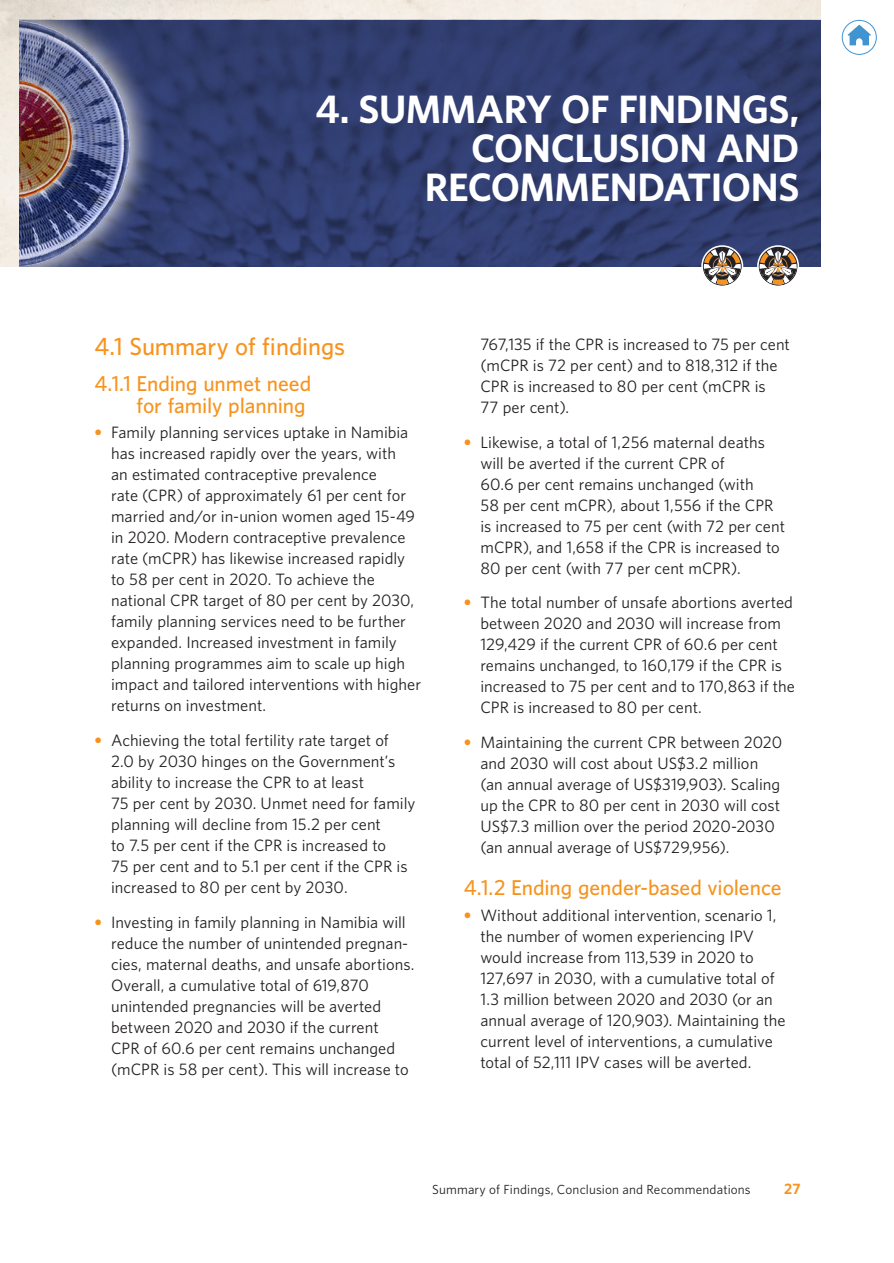
<style>
.page{position:relative;width:894px;height:1263px;background:#fff}
.page>*{position:absolute;margin:0;border:0;box-sizing:border-box;transform-origin:0 0}
.t1{font:700 36px/39px "UNFPA";letter-spacing:-.015em;color:#fff;text-align:right}
.t2{font:600 22.5px "UNFPA";letter-spacing:-.005em;color:#f7931d}
.t3{font:600 19.5px/22.5px "UNFPA";letter-spacing:-.005em;color:#f7931d;text-align:right}
.t4{font:15px/21px "UNFPA Text";color:#231f20}
.t5{font:700 13.5px "UNFPA";color:#f7931d}
.t6{font:12px "UNFPA Text";letter-spacing:.01em;color:#231f20}
.s1{font-family:"UNFPA";font-weight:700;color:#f7931d}
</style>
<div class="page">
<svg style="left:841px;top:20px;width:35px;height:34px"></svg>
<div style="left:841px;top:20px;width:35px;height:35px;border:1px solid #4194d0;border-radius:50%"></div>
<svg style="left:847px;top:25px;width:23px;height:20px"></svg>
<img style="left:0;top:0;width:820px;height:266px">
<svg style="left:702px;top:246px;width:39px;height:38px"></svg>
<div style="left:701px;top:245px;width:42px;height:42px;border:2px solid #fff;border-radius:50%"></div>
<svg style="left:758px;top:246px;width:39px;height:38px"></svg>
<div style="left:756px;top:245px;width:42px;height:42px;border:2px solid #fff;border-radius:50%"></div>
<h1 class="t1" style="left:315px;top:88px;width:485px">4. SUMMARY OF FINDINGS,<br>CONCLUSION AND<br>RECOMMENDATIONS</h1>
<h2 class="t2" style="left:94px;top:331px;width:252px">4.1 Summary of findings</h2>
<h3 class="t3" style="left:94px;top:371px;width:218px">4.1.1 Ending unmet need for family planning</h3>
<p class="t4" style="left:111px;top:422px;width:311px;text-indent:-16px"><span class="s1">•</span> Family planning services uptake in Namibia has increased rapidly over the years, with<br>an estimated contraceptive prevalence<br>rate (CPR) of approximately 61 per cent for married and/or in-union women aged 15-49 in 2020. Modern contraceptive prevalence rate (mCPR) has likewise increased rapidly to 58 per cent in 2020. To achieve the national CPR target of 80 per cent by 2030, family planning services need to be further expanded. Increased investment in family planning programmes aim to scale up high impact and tailored interventions with higher returns on investment.</p>
<p class="t4" style="left:111px;top:729px;width:306px;text-indent:-16px"><span class="s1">•</span> Achieving the total fertility rate target of 2.0 by 2030 hinges on the Government’s ability to increase the CPR to at least<br>75 per cent by 2030. Unmet need for family planning will decline from 15.2 per cent<br>to 7.5 per cent if the CPR is increased to<br>75 per cent and to 5.1 per cent if the CPR is increased to 80 per cent by 2030.</p>
<p class="t4" style="left:111px;top:911px;width:305px;text-indent:-16px"><span class="s1">•</span> Investing in family planning in Namibia will reduce the number of unintended pregnan&shy;cies, maternal deaths, and unsafe abortions.<br>Overall, a cumulative total of 619,870 unintended pregnancies will be averted between 2020 and 2030 if the current<br>CPR of 60.6 per cent remains unchanged (mCPR is 58 per cent). This will increase to</p>
<p class="t4" style="left:480px;top:333px;width:311px">767,135 if the CPR is increased to 75 per cent (mCPR is 72 per cent) and to 818,312 if the CPR is increased to 80 per cent (mCPR is<br>77 per cent).</p>
<p class="t4" style="left:480px;top:431px;width:306px;text-indent:-16px"><span class="s1">•</span> Likewise, a total of 1,256 maternal deaths will be averted if the current CPR of<br>60.6 per cent remains unchanged (with<br>58 per cent mCPR), about 1,556 if the CPR is increased to 75 per cent (with 72 per cent mCPR), and 1,658 if the CPR is increased to 80 per cent (with 77 per cent mCPR).</p>
<p class="t4" style="left:480px;top:591px;width:316px;text-indent:-16px"><span class="s1">•</span> The total number of unsafe abortions averted between 2020 and 2030 will increase from 129,429 if the current CPR of 60.6 per cent remains unchanged, to 160,179 if the CPR is increased to 75 per cent and to 170,863 if the CPR is increased to 80 per cent.</p>
<p class="t4" style="left:480px;top:731px;width:303px;text-indent:-16px"><span class="s1">•</span> Maintaining the current CPR between 2020 and 2030 will cost about US$3.2 million (an annual average of US$319,903). Scaling up the CPR to 80 per cent in 2030 will cost US$7.3 million over the period 2020-2030 (an annual average of US$729,956).</p>
<h3 class="t3" style="left:463px;top:876px;width:319px">4.1.2 Ending gender-based violence</h3>
<p class="t4" style="left:480px;top:904px;width:306px;text-indent:-16px"><span class="s1">•</span> Without additional intervention, scenario 1, the number of women experiencing IPV would increase from 113,539 in 2020 to 127,697 in 2030, with a cumulative total of 1.3 million between 2020 and 2030 (or an annual average of 120,903). Maintaining the current level of interventions, a cumulative total of 52,111 IPV cases will be averted.</p>
<p class="t6" style="left:432px;top:1181px;width:320px">Summary of Findings, Conclusion and Recommendations</p>
<p class="t5" style="left:784px;top:1179px;width:18px">27</p>
</div>
